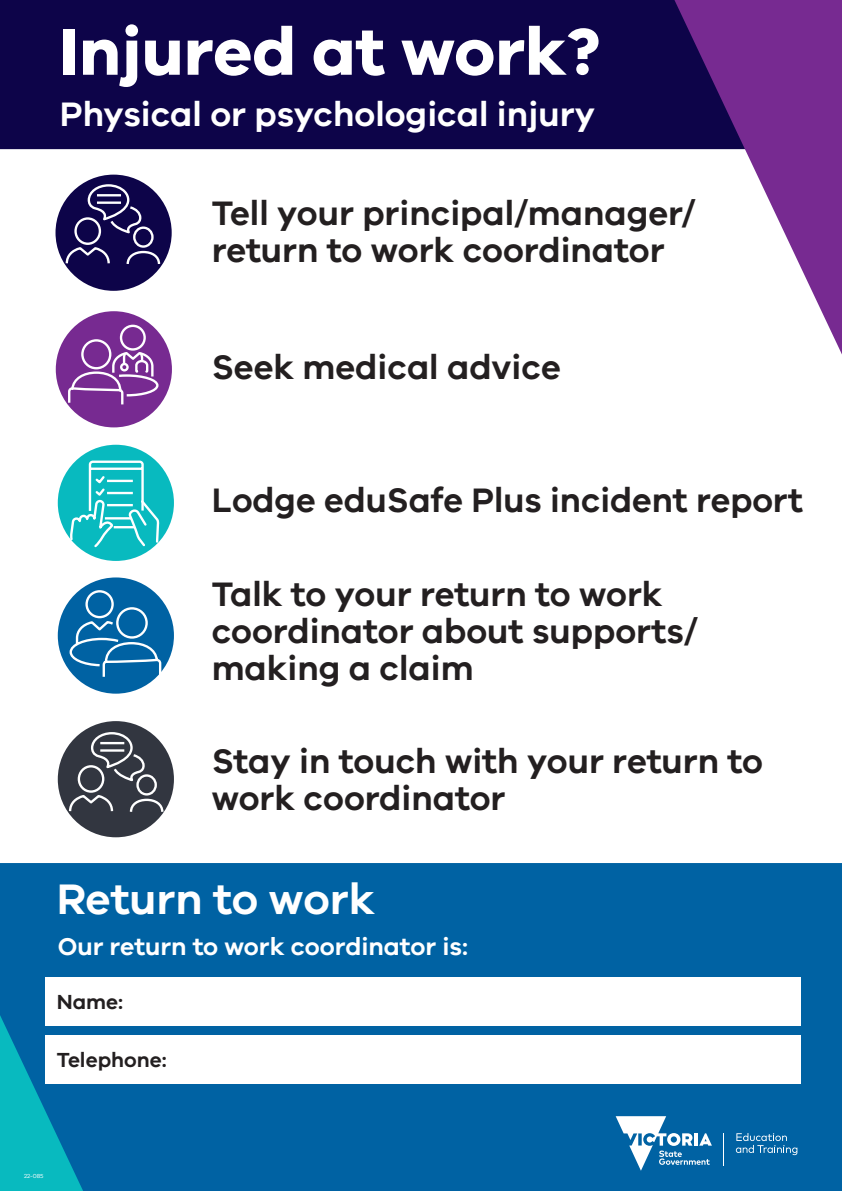
<style>
.page{position:relative;width:842px;height:1191px;background:#fff}
.page>*{position:absolute;margin:0;border:0;box-sizing:border-box;transform-origin:0 0}
.t1{font:700 68px "VIC";color:#fff}
.t2{font:600 44px "VIC";color:#fff}
.t3{font:600 35px/37px "VIC";color:#231f20}
.t4{font:600 35px "VIC";color:#fff}
.t5{font:600 25px "VIC";color:#fff}
.t6{font:600 21px "VIC";color:#231f20}
.t7{font:6px "VIC";color:#fff}
</style>
<div class="page">
<div style="left:0;top:0;width:674px;height:149px;background:#0d0449"></div>
<div style="left:0;top:863px;width:842px;height:328px;background:#0062a3"></div>
<svg style="left:0;top:1015px;width:83px;height:176px"></svg>
<svg style="left:616px;top:1111px;width:111px;height:59px"></svg>
<svg style="left:736px;top:1127px;width:73px;height:28px"></svg>
<svg style="left:674px;top:0;width:168px;height:354px;fill:#772a91"></svg>
<div style="left:56px;top:311px;width:116px;height:116px;background:#772a91;border-radius:50%"></div>
<div style="left:81px;top:339px;width:30px;height:30px;border:2px solid #fff;border-radius:50%"></div>
<div style="left:120px;top:325px;width:26px;height:26px;border:2px solid #fff;border-radius:50%"></div>
<svg style="left:66px;top:350px;width:94px;height:57px"></svg>
<div style="left:58px;top:721px;width:116px;height:116px;background:#323640;border-radius:50%"></div>
<svg style="left:68px;top:731px;width:97px;height:83px"></svg>
<div style="left:58px;top:445px;width:116px;height:116px;background:#08babf;border-radius:50%"></div>
<svg style="left:69px;top:459px;width:90px;height:94px"></svg>
<div style="left:58px;top:577px;width:116px;height:116px;background:#0062a3;border-radius:50%"></div>
<svg style="left:68px;top:589px;width:95px;height:90px"></svg>
<div style="left:56px;top:175px;width:116px;height:116px;background:#0d0449;border-radius:50%"></div>
<svg style="left:64px;top:183px;width:97px;height:83px"></svg>
<div style="left:46px;top:977px;width:755px;height:49px;background:#fff"></div>
<div style="left:46px;top:1035px;width:755px;height:48px;background:#fff"></div>
<p class="t1" style="left:60px;top:10px;width:542px">Injured at work?</p>
<p class="t4" style="left:60px;top:93px;width:536px">Physical or psychological injury</p>
<p class="t3" style="left:212px;top:194px;width:486px">Tell your principal/manager/ return to work coordinator</p>
<p class="t3" style="left:212px;top:347px;width:351px">Seek medical advice</p>
<p class="t3" style="left:212px;top:480px;width:593px">Lodge eduSafe Plus incident report</p>
<p class="t3" style="left:212px;top:574px;width:488px">Talk to your return to work coordinator about supports/ making a claim</p>
<p class="t3" style="left:212px;top:742px;width:553px">Stay in touch with your return to work coordinator</p>
<p class="t2" style="left:57px;top:872px;width:320px">Return to work</p>
<p class="t5" style="left:58px;top:931px;width:412px">Our return to work coordinator is:</p>
<p class="t6" style="left:57px;top:989px;width:68px">Name:</p>
<p class="t6" style="left:57px;top:1046px;width:111px">Telephone:</p>
<p class="t7" style="left:24px;top:1172px;width:21px">22-085</p>
</div>
